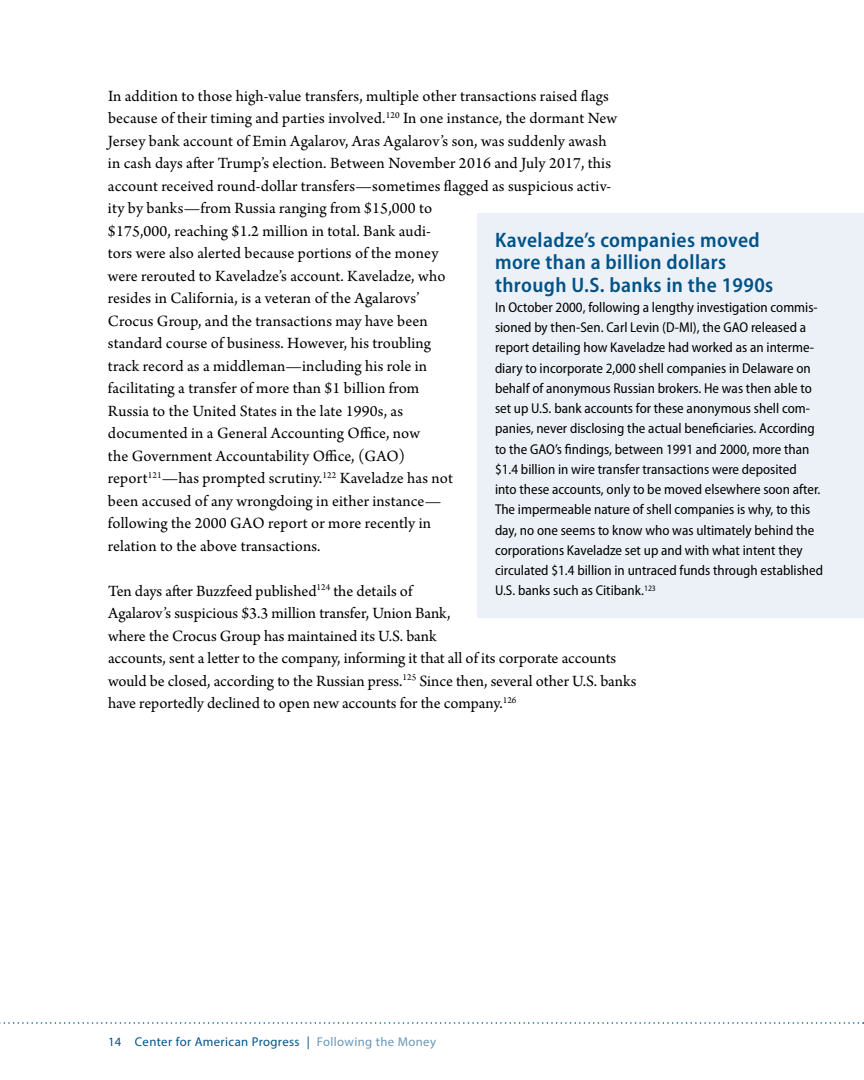
<style>
.page{position:relative;width:864px;height:1080px;background:#fff}
.page>*{position:absolute;margin:0;border:0;box-sizing:border-box;transform-origin:0 0}
.t1{font:600 semi-condensed 21px/22.5px "Myriad Pro";letter-spacing:.02em;color:#005288}
.t2{font:16.5px/22.5px "Arno Pro";letter-spacing:.005em;color:#000}
.t3{font:semi-condensed 14.25px/20.2px "Myriad Pro";color:#000}
.t4{font:12.75px "Myriad Pro";letter-spacing:.03em;color:#005288}
.t5{font:semi-condensed 8.25px "Myriad Pro";color:#000}
.s1{color:#6697b8}
</style>
<div class="page">
<svg style="left:0;top:1022px;width:864px;height:2px"></svg>
<div style="left:477px;top:213px;width:387px;height:405px;background:#ebf1f6"></div>
<p class="t2" style="left:108px;top:85px;width:511px">In addition to those high-value transfers, multiple other transactions raised flags because of their timing and parties involved.<sup>120</sup> In one instance, the dormant New Jersey bank account of Emin Agalarov, Aras Agalarov’s son, was suddenly awash in cash days after Trump’s election. Between November 2016 and July 2017, this account received round-dollar transfers—sometimes flagged as suspicious activ&shy;ity by banks—from Russia ranging from $15,000 to<br>$175,000, reaching $1.2 million in total. Bank audi-<br>tors were also alerted because portions of the money<br>were rerouted to Kaveladze’s account. Kaveladze, who<br>resides in California, is a veteran of the Agalarovs’<br>Crocus Group, and the transactions may have been<br>standard course of business. However, his troubling<br>track record as a middleman—including his role in<br>facilitating a transfer of more than $1 billion from<br>Russia to the United States in the late 1990s, as<br>documented in a General Accounting Office, now<br>the Government Accountability Office, (GAO)<br>report<sup>121</sup>—has prompted scrutiny.<sup>122</sup> Kaveladze has not<br>been accused of any wrongdoing in either instance—<br>following the 2000 GAO report or more recently in<br>relation to the above transactions.</p>
<p class="t1" style="left:495px;top:229px;width:280px">Kaveladze’s companies moved more than a billion dollars through U.S. banks in the 1990s</p>
<p class="t3" style="left:495px;top:297px;width:330px">In October 2000, following a lengthy investigation commis&shy;sioned by then-Sen. Carl Levin (D-MI), the GAO released a report detailing how Kaveladze had worked as an interme&shy;diary to incorporate 2,000 shell companies in Delaware on behalf of anonymous Russian brokers. He was then able to set up U.S. bank accounts for these anonymous shell com&shy;panies, never disclosing the actual beneficiaries. According to the GAO’s findings, between 1991 and 2000, more than $1.4 billion in wire transfer transactions were deposited<br>into these accounts, only to be moved elsewhere soon after.<br>The impermeable nature of shell companies is why, to this day, no one seems to know who was ultimately behind the corporations Kaveladze set up and with what intent they circulated $1.4 billion in untraced funds through established U.S. banks such as Citibank.</p>
<p class="t2" style="left:108px;top:580px;width:306px">Ten days after Buzzfeed published<sup>124</sup> the details of</p>
<p class="t5" style="left:644px;top:584px;width:13px">123</p>
<p class="t2" style="left:108px;top:603px;width:530px">Agalarov’s suspicious $3.3 million transfer, Union Bank,<br>where the Crocus Group has maintained its U.S. bank<br>accounts, sent a letter to the company, informing it that all of its corporate accounts would be closed, according to the Russian press.<sup>125</sup> Since then, several other U.S. banks have reportedly declined to open new accounts for the company.<sup>126</sup></p>
<p class="t4" style="left:108px;top:1033px;width:330px">14 Center for American Progress | <span class="s1">Following the Money</span></p>
</div>
